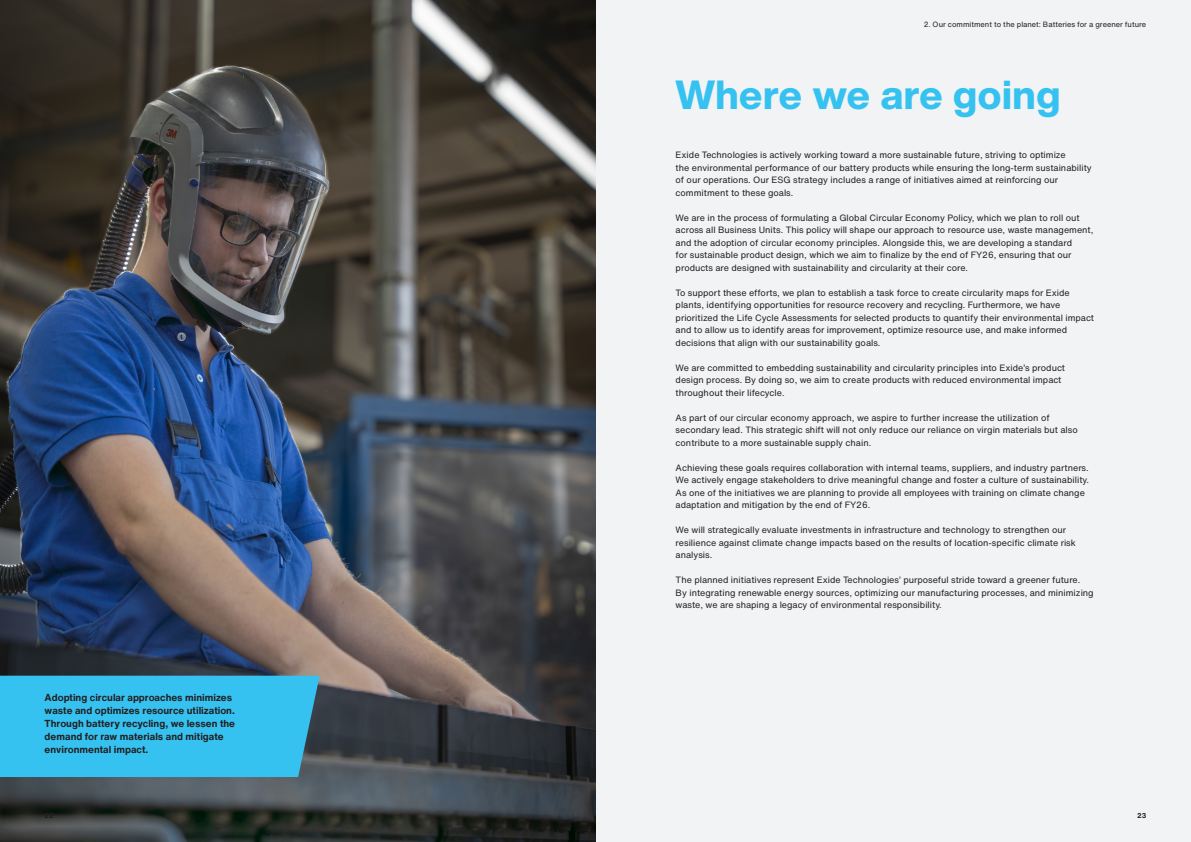
<style>
.page{position:relative;width:1191px;height:842px;background:#f2f3f4}
.page>*{position:absolute;margin:0;border:0;box-sizing:border-box;transform-origin:0 0}
.t1{font:800 40px "Helvetica Now Display";letter-spacing:.015em;color:#36c2f1}
.t2{font:700 10px/13px "Helvetica Now Text";color:#231f20}
.t3{font:9px/12.5px "Helvetica Now Text";color:#231f20}
.t4{font:7.5px "Helvetica Now Text";color:#231f20}
.t5{font:700 7px "Helvetica Now Text";color:#231f20}
</style>
<div class="page">
<img style="left:0;top:0;width:595px;height:842px">
<div style="left:0;top:676px;width:320px;height:101px;background:#36c2f1"></div>
<p class="t4" style="left:923px;top:18px;width:224px">2. Our commitment to the planet: Batteries for a greener future</p>
<p class="t2" style="left:45px;top:691px;width:192px">Adopting circular approaches minimizes waste and optimizes resource utilization.<br>Through battery recycling, we lessen the demand for raw materials and mitigate environmental impact.</p>
<h1 class="t1" style="left:675px;top:67px;width:386px">Where we are going</h1>
<p class="t3" style="left:675px;top:148px;width:417px">Exide Technologies is actively working toward a more sustainable future, striving to optimize<br>the environmental performance of our battery products while ensuring the long-term sustainability of our operations. Our ESG strategy includes a range of initiatives aimed at reinforcing our commitment to these goals.</p>
<p class="t3" style="left:675px;top:211px;width:419px">We are in the process of formulating a Global Circular Economy Policy, which we plan to roll out across all Business Units. This policy will shape our approach to resource use, waste management, and the adoption of circular economy principles. Alongside this, we are developing a standard<br>for sustainable product design, which we aim to finalize by the end of FY26, ensuring that our products are designed with sustainability and circularity at their core.</p>
<p class="t3" style="left:675px;top:286px;width:420px">To support these efforts, we plan to establish a task force to create circularity maps for Exide plants, identifying opportunities for resource recovery and recycling. Furthermore, we have prioritized the Life Cycle Assessments for selected products to quantify their environmental impact and to allow us to identify areas for improvement, optimize resource use, and make informed decisions that align with our sustainability goals.</p>
<p class="t3" style="left:675px;top:361px;width:391px">We are committed to embedding sustainability and circularity principles into Exide’s product design process. By doing so, we aim to create products with reduced environmental impact throughout their lifecycle.</p>
<p class="t3" style="left:675px;top:411px;width:404px">As part of our circular economy approach, we aspire to further increase the utilization of secondary lead. This strategic shift will not only reduce our reliance on virgin materials but also contribute to a more sustainable supply chain.</p>
<p class="t3" style="left:675px;top:461px;width:415px">Achieving these goals requires collaboration with internal teams, suppliers, and industry partners.<br>We actively engage stakeholders to drive meaningful change and foster a culture of sustainability.<br>As one of the initiatives we are planning to provide all employees with training on climate change adaptation and mitigation by the end of FY26.</p>
<p class="t3" style="left:675px;top:523px;width:402px">We will strategically evaluate investments in infrastructure and technology to strengthen our resilience against climate change impacts based on the results of location-specific climate risk analysis.</p>
<p class="t3" style="left:675px;top:573px;width:419px">The planned initiatives represent Exide Technologies’ purposeful stride toward a greener future.<br>By integrating renewable energy sources, optimizing our manufacturing processes, and minimizing waste, we are shaping a legacy of environmental responsibility.</p>
<p class="t5" style="left:45px;top:810px;width:11px">22</p>
<p class="t5" style="left:1137px;top:810px;width:11px">23</p>
</div>
